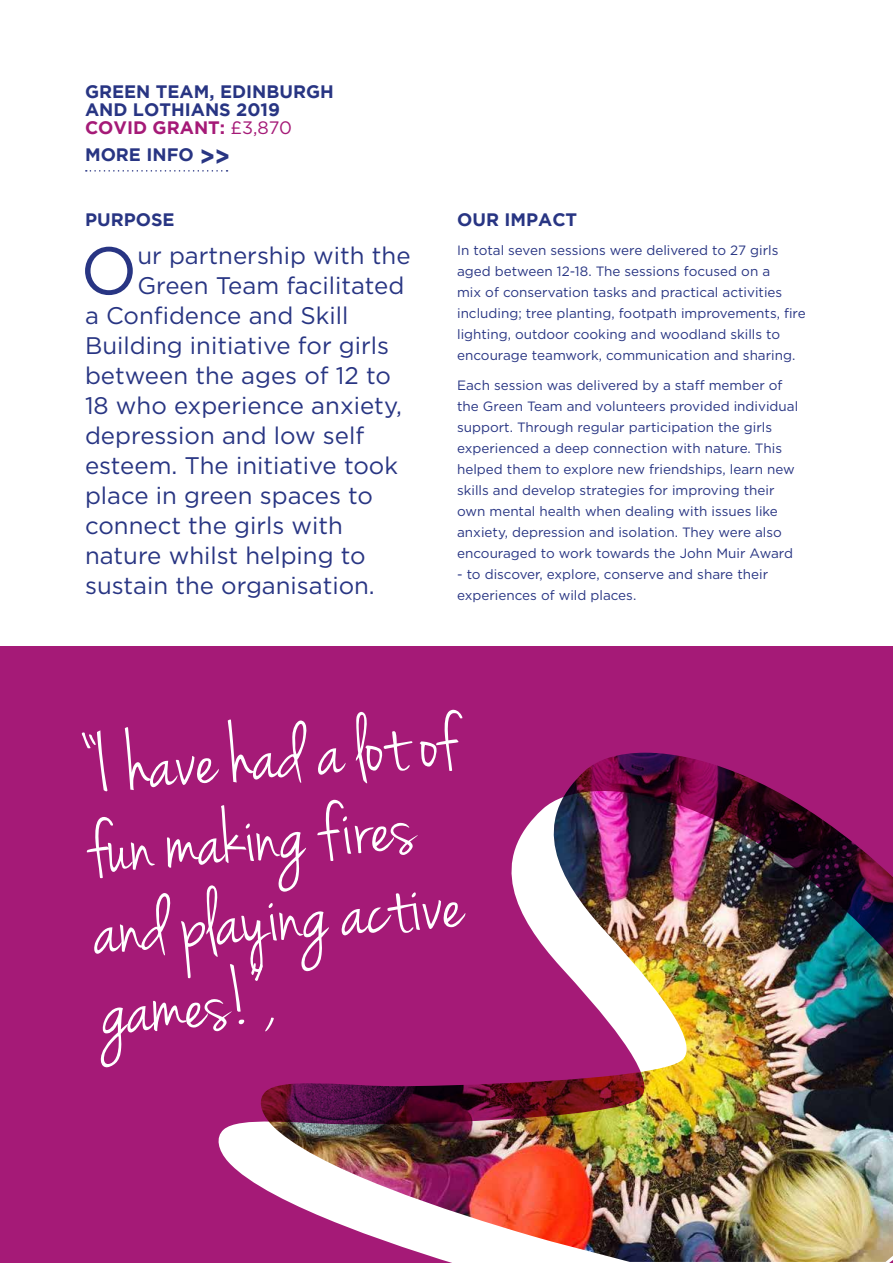
<style>
.page{position:relative;width:893px;height:1263px;background:#fff}
.page>*{position:absolute;margin:0;border:0;box-sizing:border-box;transform-origin:0 0}
.t1{font:85.5px/81.2px "Jenna Sue Pro";color:#fff}
.t2{font:66.9px "Gotham";color:#283583}
.t3{font:700 27px "Gotham Narrow";color:#283583}
.t4{font:24px "Gotham";color:#283583}
.t5{font:700 18px/18px "Gotham";color:#283583}
.t6{font:13.5px/21px "Gotham";color:#283583}
.s1{color:#a51a77}
.s2{font-weight:400;color:#a51a77}
</style>
<div class="page">
<div style="left:0;top:646px;width:893px;height:617px;background:#a51a77"></div>
<svg style="left:218px;top:1103px;width:673px;height:160px"></svg>
<img style="left:261px;top:753px;width:632px;height:509px">
<svg style="left:86px;top:170px;width:142px;height:2px"></svg>
<h3 class="t5" style="left:85px;top:82px;width:250px">GREEN TEAM, EDINBURGH<br>AND LOTHIANS 2019<br><span class="s1">COVID GRANT:</span> <span class="s2">£3,870</span></h3>
<h3 class="t5" style="left:85px;top:145px;width:110px">MORE INFO</h3>
<h3 class="t3" style="left:200px;top:139px;width:32px">&gt;&gt;</h3>
<h3 class="t5" style="left:85px;top:210px;width:91px">PURPOSE</h3>
<h2 class="t2" style="left:80px;top:234px;width:58px">O</h2>
<h3 class="t4" style="left:137px;top:242px;width:275px">ur partnership with the</h3>
<h3 class="t4" style="left:137px;top:272px;width:268px">Green Team facilitated</h3>
<h3 class="t4" style="left:85px;top:302px;width:265px">a Confidence and Skill</h3>
<h3 class="t4" style="left:85px;top:332px;width:306px">Building initiative for girls</h3>
<h3 class="t4" style="left:85px;top:362px;width:307px">between the ages of 12 to</h3>
<h3 class="t4" style="left:85px;top:392px;width:318px">18 who experience anxiety,</h3>
<h3 class="t4" style="left:85px;top:422px;width:281px">depression and low self</h3>
<h3 class="t4" style="left:85px;top:452px;width:314px">esteem. The initiative took</h3>
<h3 class="t4" style="left:85px;top:482px;width:290px">place in green spaces to</h3>
<h3 class="t4" style="left:85px;top:512px;width:260px">connect the girls with</h3>
<h3 class="t4" style="left:85px;top:542px;width:282px">nature whilst helping to</h3>
<h3 class="t4" style="left:85px;top:572px;width:291px">sustain the organisation.</h3>
<h3 class="t5" style="left:457px;top:210px;width:122px">OUR IMPACT</h3>
<p class="t6" style="left:457px;top:240px;width:350px">In total seven sessions were delivered to 27 girls aged between 12-18. The sessions focused on a<br>mix of conservation tasks and practical activities including; tree planting, footpath improvements, fire lighting, outdoor cooking and woodland skills to encourage teamwork, communication and sharing.</p>
<p class="t6" style="left:457px;top:374px;width:343px">Each session was delivered by a staff member of the Green Team and volunteers provided individual support. Through regular participation the girls experienced a deep connection with nature. This helped them to explore new friendships, learn new skills and develop strategies for improving their own mental health when dealing with issues like anxiety, depression and isolation. They were also encouraged to work towards the John Muir Award</p>
<p class="t6" style="left:457px;top:563px;width:312px">- to discover, explore, conserve and share their experiences of wild places.</p>
<h1 class="t1" style="left:80px;top:730px;width:376px;rotate:-4deg">“I have had a lot of fun making fires and playing active games!”,</h1>
</div>
